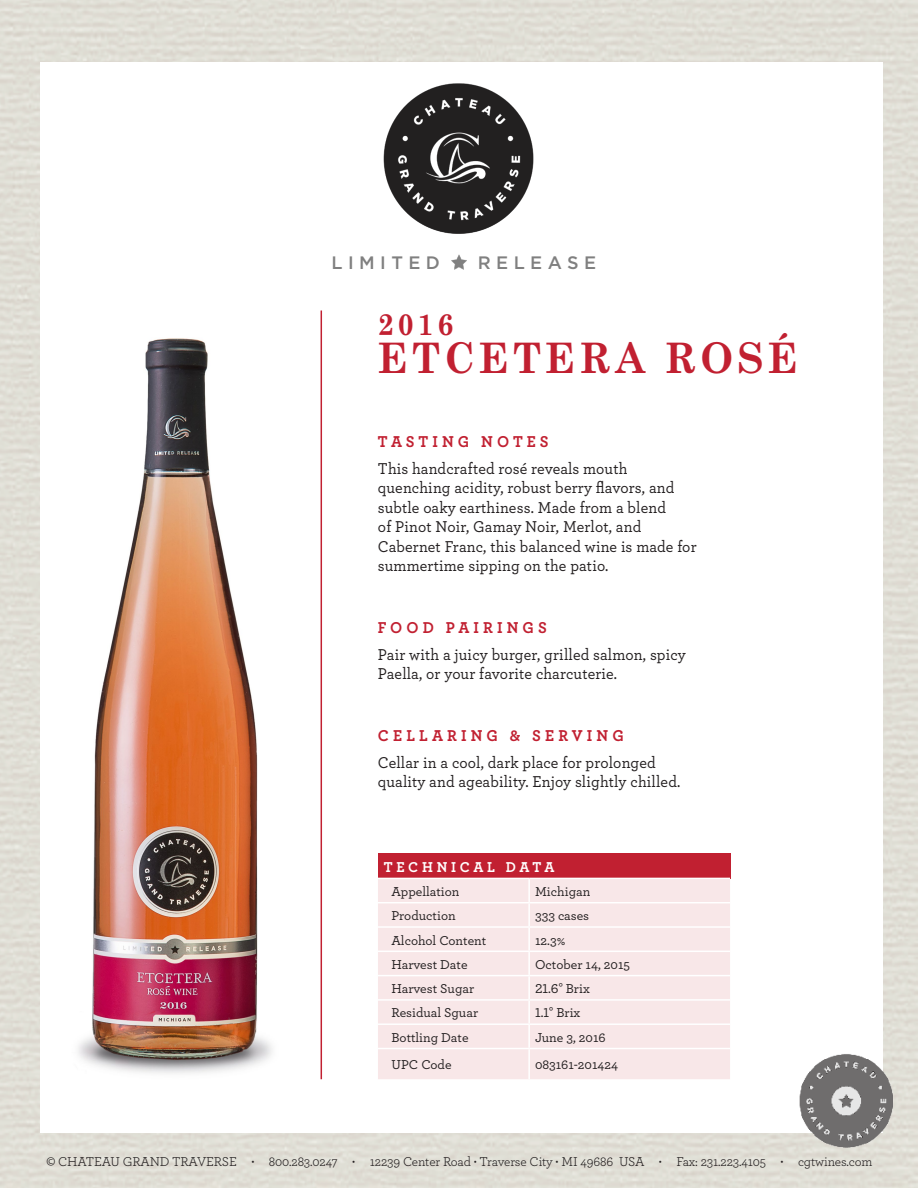
<style>
.page{position:relative;width:918px;height:1188px;background:#dfded5}
.page>*{position:absolute;margin:0;border:0;box-sizing:border-box;transform-origin:0 0}
.t1{font:700 42px "Century Schoolbook";letter-spacing:.1em;color:#c12031;scale:.94 1}
.t2{font:700 30px "Century Schoolbook";color:#c12031;scale:.94 1}
.t3{font:500 18px "Gotham HTF";letter-spacing:.3em;color:#808080}
.t4{font:500 16.5px/19.5px "Archer";letter-spacing:.01em;color:#231f20;scale:.95 1}
.t5{font:700 16.5px "Archer";letter-spacing:.26em;color:#c12031;scale:.96 1}
.t6{font:700 15px "Archer";letter-spacing:.26em;color:#fff;scale:.96 1}
.t7{font:500 13.5px "Archer";color:#231f20}
.t8{font:13.5px "Archer";letter-spacing:-.01em;color:#231f20}
.s1{font-family:"Myriad Pro"}
.s2{font-size:12px}
</style>
<div class="page">
<div style="left:40px;top:63px;width:842px;height:1070px;background:#fff"></div>
<div style="left:378px;top:853px;width:352px;height:25px;background:#c12031"></div>
<div style="left:378px;top:879px;width:352px;height:200px;background:#f8e7e8"></div>
<hr style="left:528px;top:879px;width:2px;height:23px;background:#fff">
<hr style="left:378px;top:902px;width:151px;height:1px;background:#fff">
<hr style="left:529px;top:902px;width:201px;height:1px;background:#fff">
<hr style="left:528px;top:903px;width:2px;height:23px;background:#fff">
<hr style="left:378px;top:926px;width:151px;height:2px;background:#fff">
<hr style="left:529px;top:926px;width:201px;height:2px;background:#fff">
<hr style="left:528px;top:928px;width:2px;height:23px;background:#fff">
<hr style="left:378px;top:951px;width:151px;height:1px;background:#fff">
<hr style="left:529px;top:951px;width:201px;height:1px;background:#fff">
<hr style="left:528px;top:952px;width:2px;height:23px;background:#fff">
<hr style="left:378px;top:975px;width:151px;height:1px;background:#fff">
<hr style="left:529px;top:975px;width:201px;height:1px;background:#fff">
<hr style="left:528px;top:976px;width:2px;height:23px;background:#fff">
<hr style="left:378px;top:999px;width:151px;height:2px;background:#fff">
<hr style="left:529px;top:999px;width:201px;height:2px;background:#fff">
<hr style="left:528px;top:1001px;width:2px;height:22px;background:#fff">
<hr style="left:378px;top:1023px;width:151px;height:2px;background:#fff">
<hr style="left:529px;top:1023px;width:201px;height:2px;background:#fff">
<hr style="left:528px;top:1025px;width:2px;height:23px;background:#fff">
<hr style="left:378px;top:1048px;width:151px;height:1px;background:#fff">
<hr style="left:529px;top:1048px;width:201px;height:1px;background:#fff">
<hr style="left:528px;top:1049px;width:2px;height:30px;background:#fff">
<hr style="left:321px;top:310px;width:1px;height:769px;background:#c12031">
<img style="left:451px;top:254px;width:16px;height:15px">
<img style="left:799px;top:1047px;width:96px;height:109px">
<img style="left:78px;top:338px;width:194px;height:736px">
<img style="left:380px;top:80px;width:157px;height:156px;border-radius:78px">
<div style="left:378px;top:78px;width:161px;height:161px;border:4px solid #fff;border-radius:50%"></div>
<p class="t3" style="left:332px;top:253px;width:110px">LIMITED</p>
<p class="t3" style="left:478px;top:253px;width:120px">RELEASE</p>
<p class="t2" style="left:378px;top:306px;width:82px">2016</p>
<p class="t1" style="left:378px;top:332px;width:448px">ETCETERA ROSÉ</p>
<p class="t5" style="left:378px;top:429px;width:179px">TASTING NOTES</p>
<p class="t4" style="left:378px;top:458px;width:337px">This handcrafted rosé reveals mouth quenching acidity, robust berry flavors, and subtle oaky earthiness. Made from a blend<br>of Pinot Noir, Gamay Noir, Merlot, and Cabernet Franc, this balanced wine is made for summertime sipping on the patio.</p>
<p class="t5" style="left:378px;top:615px;width:178px">FOOD PAIRINGS</p>
<p class="t4" style="left:378px;top:644px;width:326px">Pair with a juicy burger, grilled salmon, spicy<br>Paella, or your favorite charcuterie.</p>
<p class="t5" style="left:378px;top:723px;width:258px">CELLARING &amp; SERVING</p>
<p class="t4" style="left:378px;top:752px;width:320px">Cellar in a cool, dark place for prolonged quality and ageability. Enjoy slightly chilled.</p>
<p class="t6" style="left:384px;top:855px;width:179px">TECHNICAL DATA</p>
<p class="t7" style="left:391px;top:882px;width:70px">Appellation</p>
<p class="t7" style="left:535px;top:882px;width:57px">Michigan</p>
<p class="t7" style="left:391px;top:906px;width:66px">Production</p>
<p class="t7" style="left:535px;top:906px;width:56px">333 cases</p>
<p class="t7" style="left:391px;top:930px;width:96px">Alcohol Content</p>
<p class="t7" style="left:535px;top:930px;width:32px">12.3%</p>
<p class="t7" style="left:391px;top:955px;width:78px">Harvest Date</p>
<p class="t7" style="left:535px;top:955px;width:97px">October 14, 2015</p>
<p class="t7" style="left:391px;top:979px;width:84px">Harvest Sugar</p>
<p class="t7" style="left:535px;top:979px;width:56px">21.6° Brix</p>
<p class="t7" style="left:391px;top:1003px;width:88px">Residual Sguar</p>
<p class="t7" style="left:535px;top:1003px;width:47px">1.1° Brix</p>
<p class="t7" style="left:391px;top:1028px;width:79px">Bottling Date</p>
<p class="t7" style="left:535px;top:1028px;width:72px">June 3, 2016</p>
<p class="t7" style="left:391px;top:1055px;width:62px">UPC Code</p>
<p class="t7" style="left:535px;top:1055px;width:85px">083161-201424</p>
<p class="t8" style="left:47px;top:1153px;width:827px"><span class="s1">©</span> CHATEAU GRAND TRAVERSE <span class="s2">•</span> 800.283.0247 <span class="s2">•</span> 12239 Center Road <span class="s2">•</span> Traverse City <span class="s2">•</span> MI 49686 USA <span class="s2">•</span> Fax: 231.223.4105 <span class="s2">•</span> cgtwines.com</p>
</div>
